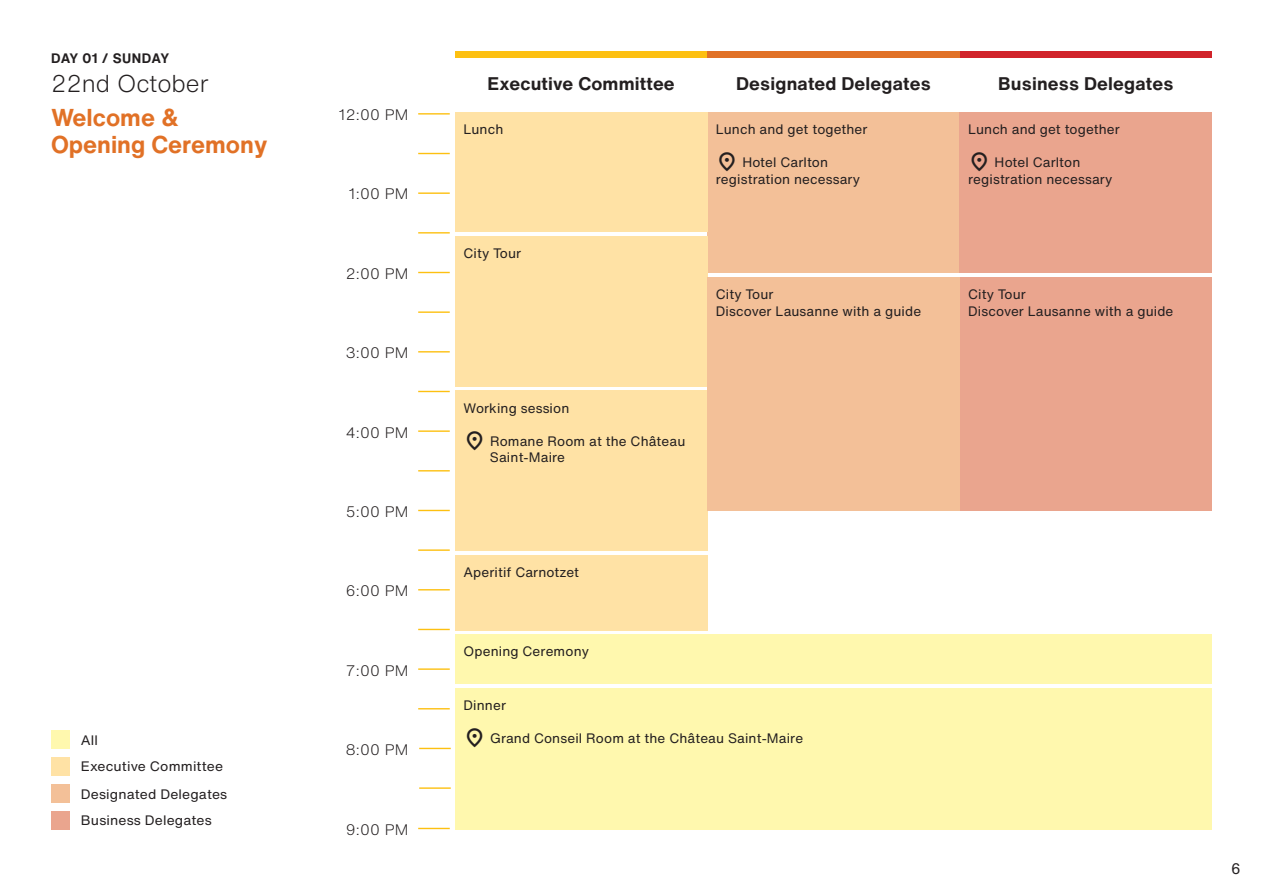
<style>
.page{position:relative;width:1263px;height:893px;background:#fff}
.page>*{position:absolute;margin:0;border:0;box-sizing:border-box;transform-origin:0 0}
.t1{font:700 24px/27px "Helvetica Now Text";color:#e17126}
.t2{font:300 24px "Helvetica Now Text";color:#231f20}
.t3{font:700 18px "Helvetica Now Text";letter-spacing:.01em;color:#231f20}
.t4{font:300 15px "Helvetica Now Text";letter-spacing:.01em;color:#231f20}
.t5{font:15px "Helvetica Now Text";color:#231f20}
.t6{font:13.5px/16.5px "Helvetica Now Text";letter-spacing:.01em;color:#231f20}
.t7{font:700 13.5px "Helvetica Now Text";letter-spacing:.02em;color:#231f20}
</style>
<div class="page">
<div style="left:707px;top:113px;width:253px;height:160px;background:#f3c098"></div>
<div style="left:960px;top:113px;width:252px;height:160px;background:#eaa58e"></div>
<div style="left:455px;top:391px;width:252px;height:160px;background:#ffe2a5"></div>
<div style="left:455px;top:113px;width:252px;height:119px;background:#ffe2a5"></div>
<div style="left:455px;top:236px;width:252px;height:151px;background:#ffe2a5"></div>
<div style="left:455px;top:555px;width:252px;height:75px;background:#ffe2a5"></div>
<div style="left:455px;top:688px;width:757px;height:141px;background:#fff8ae"></div>
<div style="left:455px;top:634px;width:252px;height:50px;background:#fff8ae"></div>
<div style="left:707px;top:634px;width:253px;height:50px;background:#fff8ae"></div>
<div style="left:960px;top:634px;width:252px;height:50px;background:#fff8ae"></div>
<div style="left:455px;top:51px;width:252px;height:7px;background:#fdc011"></div>
<div style="left:960px;top:277px;width:252px;height:234px;background:#eaa58e"></div>
<div style="left:960px;top:51px;width:252px;height:7px;background:#d1232a"></div>
<div style="left:707px;top:277px;width:253px;height:234px;background:#f3c098"></div>
<div style="left:707px;top:51px;width:253px;height:7px;background:#e17126"></div>
<hr style="left:418px;top:113px;width:32px;height:2px;background:#fdc011">
<hr style="left:418px;top:153px;width:32px;height:1px;background:#fdc011">
<hr style="left:418px;top:192px;width:32px;height:2px;background:#fdc011">
<hr style="left:418px;top:232px;width:32px;height:2px;background:#fdc011">
<hr style="left:418px;top:272px;width:32px;height:1px;background:#fdc011">
<hr style="left:418px;top:311px;width:32px;height:2px;background:#fdc011">
<hr style="left:418px;top:351px;width:32px;height:1px;background:#fdc011">
<hr style="left:418px;top:391px;width:32px;height:1px;background:#fdc011">
<hr style="left:418px;top:430px;width:32px;height:2px;background:#fdc011">
<hr style="left:418px;top:470px;width:32px;height:1px;background:#fdc011">
<hr style="left:418px;top:510px;width:32px;height:1px;background:#fdc011">
<hr style="left:418px;top:549px;width:32px;height:2px;background:#fdc011">
<hr style="left:418px;top:589px;width:32px;height:1px;background:#fdc011">
<hr style="left:418px;top:629px;width:32px;height:1px;background:#fdc011">
<hr style="left:418px;top:668px;width:32px;height:2px;background:#fdc011">
<hr style="left:418px;top:708px;width:32px;height:1px;background:#fdc011">
<hr style="left:419px;top:748px;width:32px;height:1px;background:#fdc011">
<hr style="left:419px;top:787px;width:32px;height:2px;background:#fdc011">
<hr style="left:418px;top:828px;width:32px;height:1px;background:#fdc011">
<div style="left:51px;top:731px;width:18px;height:18px;background:#fff8ae"></div>
<div style="left:51px;top:784px;width:18px;height:18px;background:#f3c098"></div>
<div style="left:51px;top:757px;width:18px;height:18px;background:#ffe2a5"></div>
<div style="left:51px;top:811px;width:18px;height:18px;background:#eaa58e"></div>
<p class="t7" style="left:51px;top:48px;width:120px">DAY 01 / SUNDAY</p>
<h1 class="t2" style="left:51px;top:65px;width:159px">22nd October</h1>
<h1 class="t1" style="left:51px;top:104px;width:218px">Welcome &amp;<br>Opening Ceremony</h1>
<p class="t6" style="left:81px;top:731px;width:19px">All</p>
<p class="t6" style="left:81px;top:758px;width:144px">Executive Committee</p>
<p class="t6" style="left:81px;top:785px;width:148px">Designated Delegates</p>
<p class="t6" style="left:81px;top:812px;width:132px">Business Delegates</p>
<p class="t4" style="left:339px;top:103px;width:71px">12:00 PM</p>
<p class="t4" style="left:349px;top:183px;width:61px">1:00 PM</p>
<p class="t4" style="left:346px;top:262px;width:64px">2:00 PM</p>
<p class="t4" style="left:346px;top:342px;width:64px">3:00 PM</p>
<p class="t4" style="left:346px;top:421px;width:64px">4:00 PM</p>
<p class="t4" style="left:346px;top:500px;width:64px">5:00 PM</p>
<p class="t4" style="left:346px;top:580px;width:64px">6:00 PM</p>
<p class="t4" style="left:346px;top:659px;width:64px">7:00 PM</p>
<p class="t4" style="left:346px;top:739px;width:64px">8:00 PM</p>
<p class="t4" style="left:346px;top:818px;width:64px">9:00 PM</p>
<h2 class="t3" style="left:487px;top:70px;width:189px">Executive Committee</h2>
<h2 class="t3" style="left:736px;top:70px;width:196px">Designated Delegates</h2>
<h2 class="t3" style="left:998px;top:70px;width:177px">Business Delegates</h2>
<p class="t6" style="left:716px;top:121px;width:153px">Lunch and get together</p>
<p class="t6" style="left:716px;top:154px;width:146px">● Hotel Carlton registration necessary</p>
<p class="t6" style="left:968px;top:121px;width:153px">Lunch and get together</p>
<p class="t6" style="left:968px;top:154px;width:146px">● Hotel Carlton registration necessary</p>
<p class="t6" style="left:463px;top:121px;width:41px">Lunch</p>
<p class="t6" style="left:463px;top:245px;width:59px">City Tour</p>
<p class="t6" style="left:716px;top:286px;width:207px">City Tour<br>Discover Lausanne with a guide</p>
<p class="t6" style="left:463px;top:399px;width:107px">Working session</p>
<p class="t6" style="left:490px;top:432px;width:197px;text-indent:-26px">● Romane Room at the Château<br>Saint-Maire</p>
<p class="t6" style="left:463px;top:563px;width:117px">Aperitif Carnotzet</p>
<p class="t6" style="left:463px;top:643px;width:127px">Opening Ceremony</p>
<p class="t6" style="left:463px;top:696px;width:44px">Dinner</p>
<p class="t6" style="left:463px;top:729px;width:341px">● Grand Conseil Room at the Château Saint-Maire</p>
<p class="t6" style="left:968px;top:286px;width:207px">City Tour<br>Discover Lausanne with a guide</p>
<p class="t5" style="left:1231px;top:857px;width:11px">6</p>
</div>
